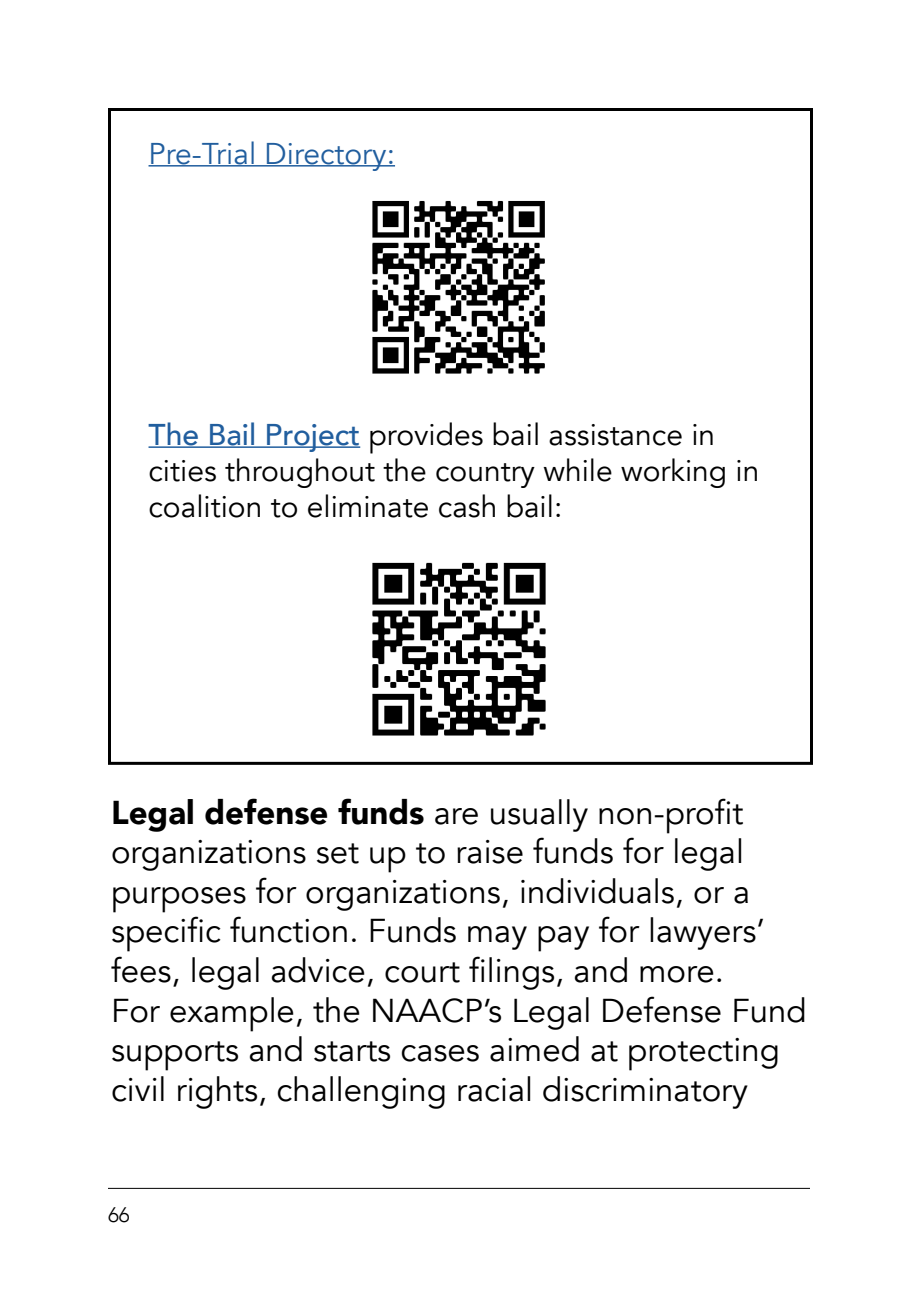
<style>
.page{position:relative;width:918px;height:1296px;background:#fff}
.page>*{position:absolute;margin:0;border:0;box-sizing:border-box;transform-origin:0 0}
.t1{font:33px/39.6px "Avenir";color:#000}
.t2{font:30px/36px "Avenir";color:#000}
.t3{font:30px "Avenir";color:#215e9e}
.t4{font:300 21px "Avenir";color:#000}
.s1{font-weight:500;color:#215e9e}
.s2{font-weight:900}
</style>
<div class="page">
<hr style="left:108px;top:1188px;width:702px;height:1px;background:#000">
<div style="left:108px;top:108px;width:705px;height:657px;border:3px solid #000"></div>
<hr style="left:149px;top:165px;width:246px;height:2px;background:#215e9e">
<img style="left:372px;top:200px;width:173px;height:174px">
<hr style="left:149px;top:446px;width:211px;height:2px;background:#215e9e">
<img style="left:372px;top:562px;width:174px;height:174px">
<p class="t3" style="left:149px;top:135px;width:248px">Pre-Trial Directory:</p>
<p class="t2" style="left:149px;top:417px;width:612px"><span class="s1">The Bail Project</span> provides bail assistance in cities throughout the country while working in coalition to eliminate cash bail:</p>
<p class="t1" style="left:111px;top:793px;width:697px"><span class="s2">Legal defense funds</span> are usually non-profit organizations set up to raise funds for legal purposes for organizations, individuals, or a specific function. Funds may pay for lawyers’ fees, legal advice, court filings, and more.<br>For example, the NAACP’s Legal Defense Fund supports and starts cases aimed at protecting civil rights, challenging racial discriminatory</p>
<p class="t4" style="left:108px;top:1202px;width:23px">66</p>
</div>
